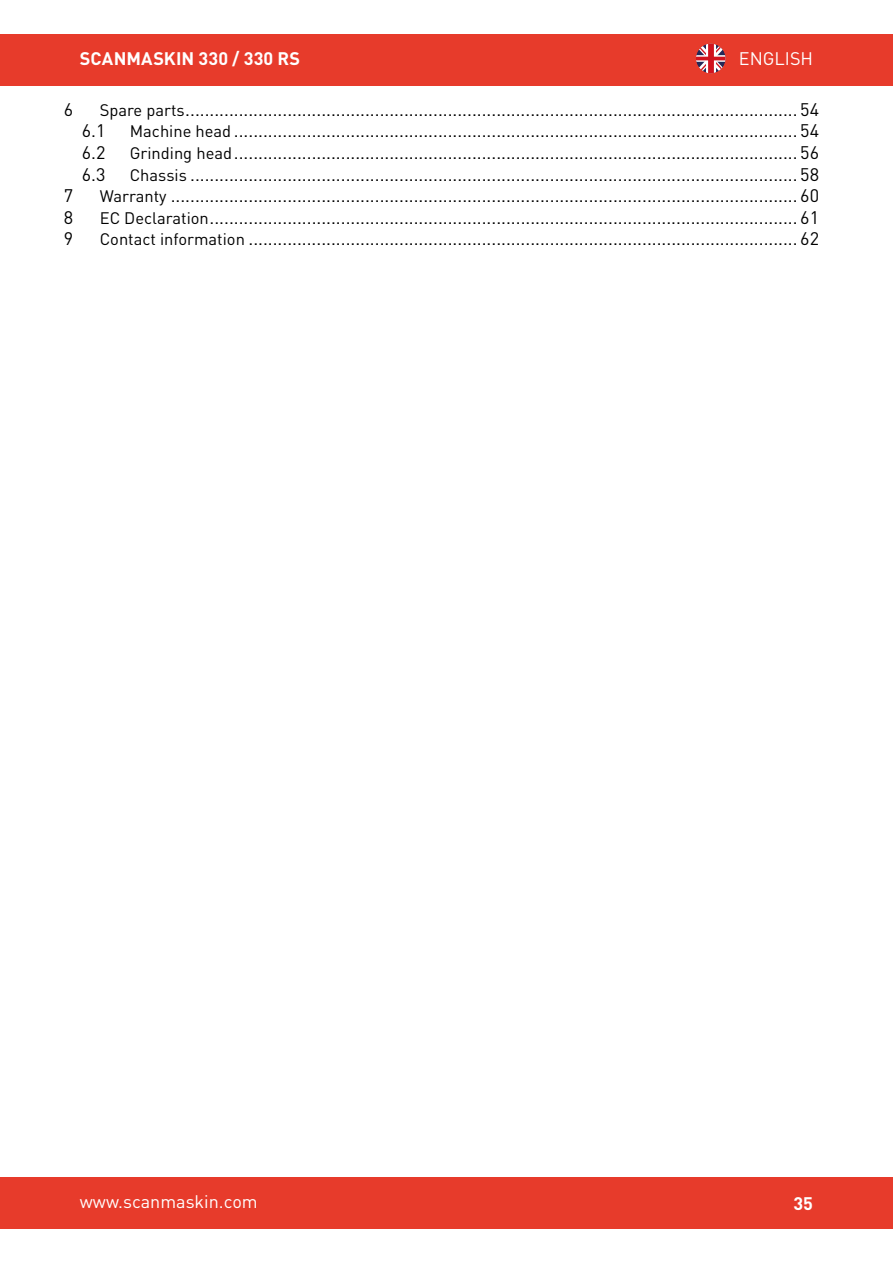
<style>
.page{position:relative;width:893px;height:1263px;background:#fff}
.page>*{position:absolute;margin:0;border:0;box-sizing:border-box;transform-origin:0 0}
.t1{font:18px/21.6px "DIN Pro";color:#000}
.t2{font:18px "DIN Pro";color:#fff}
.t3{font:700 18px "DIN Pro";letter-spacing:.005em;color:#fff}
.s1{font-size:16.5px}
</style>
<div class="page">
<div style="left:0;top:34px;width:893px;height:51px;background:#e73b2b"></div>
<div style="left:0;top:1178px;width:893px;height:51px;background:#e73b2b"></div>
<svg style="left:696px;top:44px;width:30px;height:29px"></svg>
<p class="t3" style="left:80px;top:43px;width:222px">SCANMASKIN 330 / 330 RS</p>
<p class="t2" style="left:739px;top:44px;width:76px">ENGLISH</p>
<p class="t1" style="left:64px;top:97px;width:11px">6</p>
<p class="t1" style="left:82px;top:97px;width:739px;text-indent:18px"><span class="s1">Spare parts</span>.............................................................................................................................. 54<br>6.1</p>
<p class="t1" style="left:130px;top:118px;width:691px"><span class="s1">Machine head</span> .................................................................................................................... 54</p>
<p class="t1" style="left:82px;top:140px;width:25px">6.2</p>
<p class="t1" style="left:130px;top:140px;width:691px"><span class="s1">Grinding head</span>.................................................................................................................... 56</p>
<p class="t1" style="left:82px;top:162px;width:25px">6.3</p>
<p class="t1" style="left:130px;top:162px;width:691px"><span class="s1">Chassis</span> ............................................................................................................................. 58</p>
<p class="t1" style="left:64px;top:183px;width:11px">7</p>
<p class="t1" style="left:100px;top:183px;width:721px"><span class="s1">Warranty</span> ................................................................................................................................. 60</p>
<p class="t1" style="left:64px;top:205px;width:11px">8</p>
<p class="t1" style="left:100px;top:205px;width:721px"><span class="s1">EC Declaration</span>......................................................................................................................... 61</p>
<p class="t1" style="left:64px;top:226px;width:11px">9</p>
<p class="t1" style="left:100px;top:226px;width:721px"><span class="s1">Contact information</span> ................................................................................................................. 62</p>
<p class="t2" style="left:80px;top:1187px;width:179px">www.scanmaskin.com</p>
<p class="t3" style="left:793px;top:1188px;width:21px">35</p>
</div>
